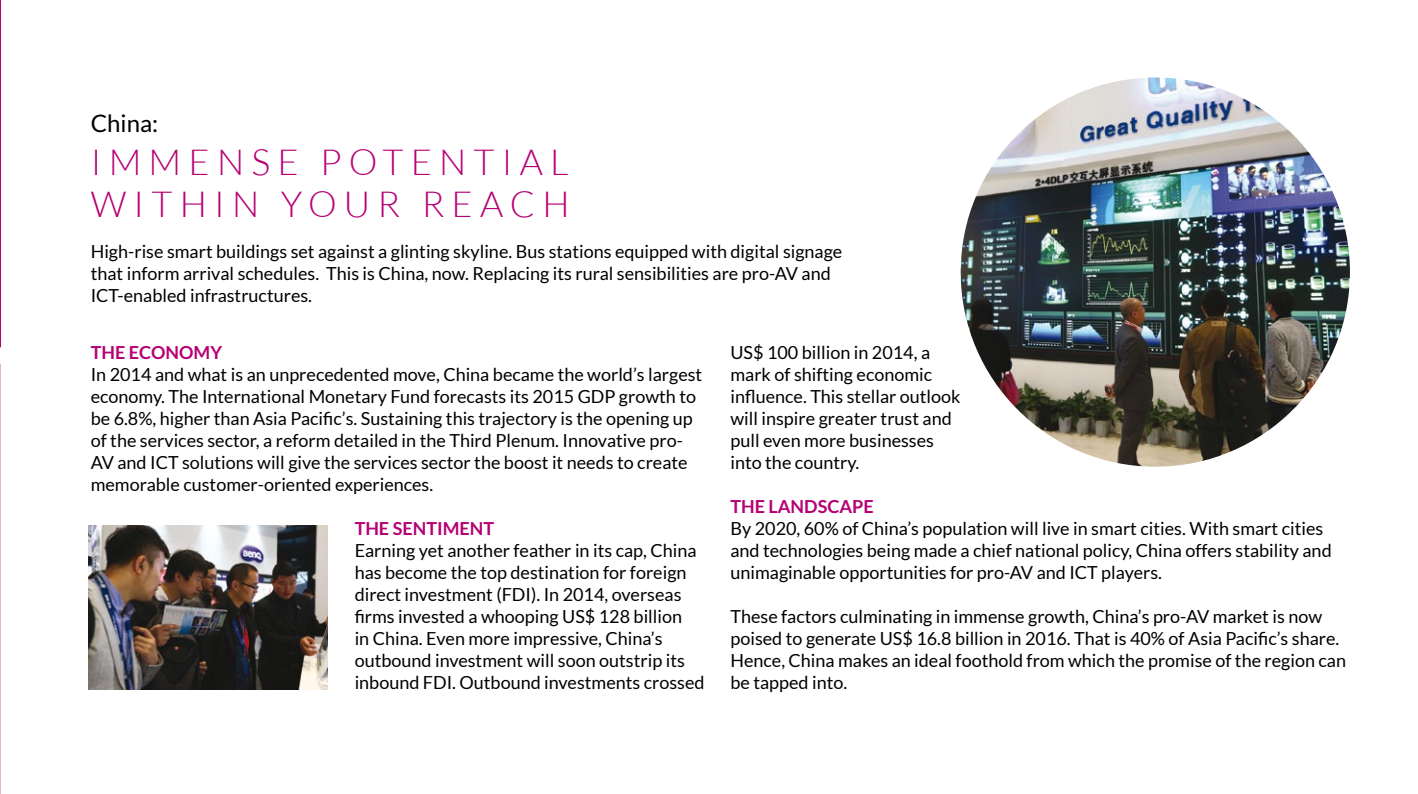
<style>
.page{position:relative;width:1418px;height:794px;background:#fff}
.page>*{position:absolute;margin:0;border:0;box-sizing:border-box;transform-origin:0 0}
.t1{font:300 36px/42px "Lato";letter-spacing:.2em;color:#b60074}
.t2{font:24px "Lato";color:#000}
.t3{font:18px/22px "Lato";color:#000}
.t4{font:700 18px "Lato";color:#b60074}
</style>
<div class="page">
<hr style="left:0;top:0;width:1px;height:794px;background:#b60074">
<svg style="left:0;top:347px;width:1px;height:447px"></svg>
<img style="left:960px;top:77px;width:389px;height:390px;border-radius:195px">
<img style="left:89px;top:525px;width:239px;height:164px">
<h2 class="t2" style="left:91px;top:110px;width:69px">China:</h2>
<h1 class="t1" style="left:91px;top:141px;width:480px">I MMENSE POTENTIAL<br>WITHIN YOUR R EACH</h1>
<p class="t3" style="left:91px;top:241px;width:753px">High-rise smart buildings set against a glinting skyline. Bus stations equipped with digital signage that inform arrival schedules. This is China, now. Replacing its rural sensibilities are pro-AV and<br>I CT-enabled infrastructures.</p>
<p class="t4" style="left:91px;top:342px;width:133px">THE ECONOMY</p>
<p class="t3" style="left:91px;top:363px;width:613px">I n 2014 and what is an unprecedented move, China became the world’s largest economy. The I nternational Monetary Fund forecasts its 2015 GDP growth to be 6.8%, higher than Asia Pacific’s. Sustaining this trajectory is the opening up of the services sector, a reform detailed in the Third Plenum. I nnovative pro-AV and I CT solutions will give the services sector the boost it needs to create memorable customer-oriented experiences.</p>
<p class="t4" style="left:354px;top:518px;width:60px">THE SENTIMENT</p>
<p class="t3" style="left:354px;top:539px;width:351px">Earning yet another feather in its cap, China has become the top destination for foreign direct investment (FDI ). I n 2014, overseas firms invested a whooping US$ 128 billion<br>in China. Even more impressive, China’s outbound investment will soon outstrip its inbound FDI . Outbound investments crossed</p>
<p class="t3" style="left:730px;top:341px;width:232px">US$ 100 billion in 2014, a mark of shifting economic influence. This stellar outlook will inspire greater trust and pull even more businesses into the country.</p>
<p class="t4" style="left:730px;top:495px;width:110px">THE LANDSCAP</p>
<p class="t4" style="left:863px;top:495px;width:12px">E</p>
<p class="t3" style="left:730px;top:517px;width:603px">By 2020, 60% of China’s population will live in smart cities. With smart cities and technologies being made a chief national policy, China offers stability and unimaginable opportunities for pro-AV and I CT players.</p>
<p class="t3" style="left:730px;top:605px;width:617px">These factors culminating in immense growth, China’s pro-AV market is now poised to generate US$ 16.8 billion in 2016. That is 40% of Asia Pacific’s share.<br>Hence, China makes an ideal foothold from which the promise of the region can be tapped into.</p>
</div>
